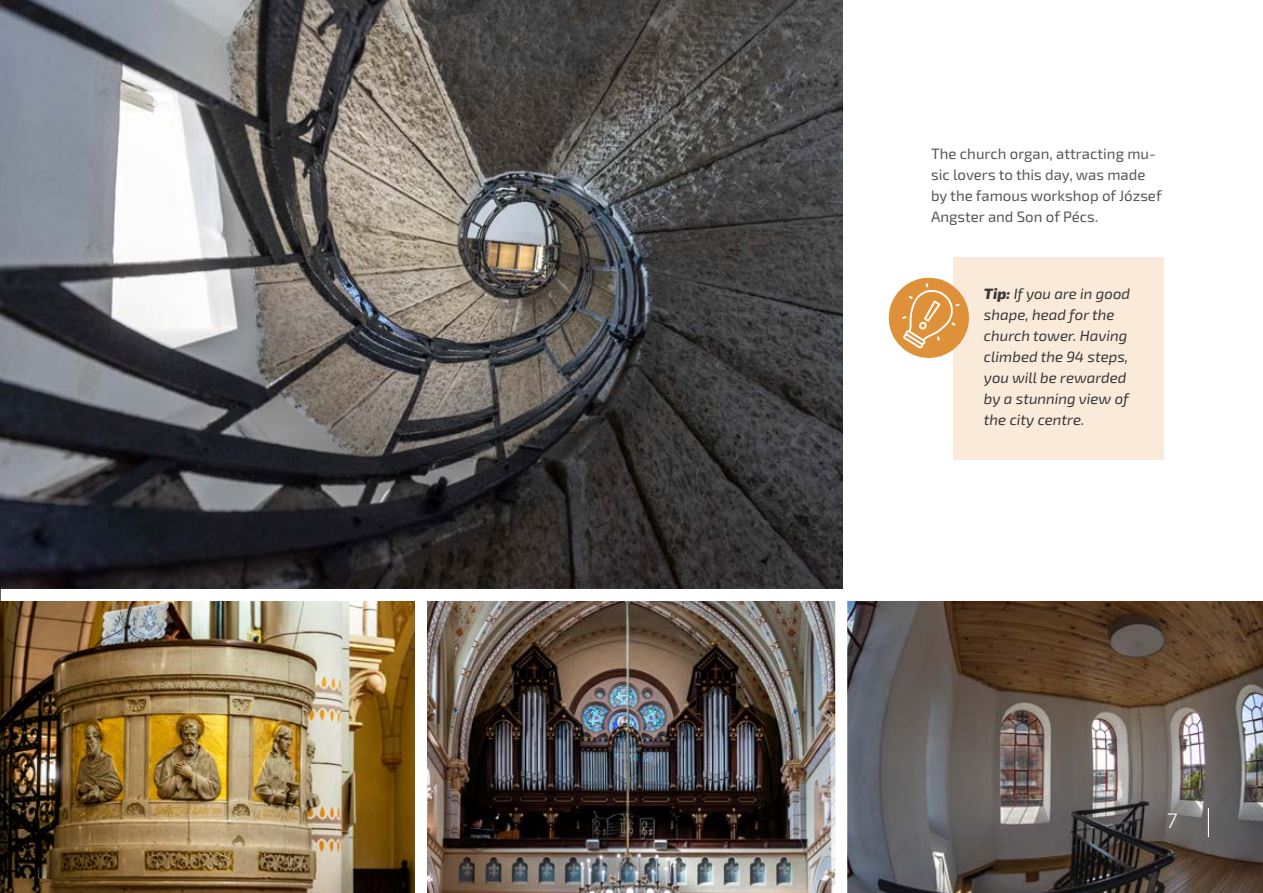
<style>
.page{position:relative;width:1263px;height:893px;background:#fff}
.page>*{position:absolute;margin:0;border:0;box-sizing:border-box;transform-origin:0 0}
.t1{font:italic 300 21px "Exo 2";color:#fff}
.t2{font:italic 15px/21px "Exo 2";color:#383838}
.t3{font:15px/21px "Exo 2";color:#575756}
.s1{font-weight:800}
</style>
<div class="page">
<img style="left:0;top:0;width:843px;height:595px">
<img style="left:847px;top:601px;width:416px;height:292px">
<img style="left:0;top:595px;width:835px;height:298px">
<img style="left:0;top:596px;width:415px;height:297px">
<div style="left:953px;top:257px;width:211px;height:202px;background:#faead9"></div>
<div style="left:415px;top:598px;width:12px;height:295px;background:#fff"></div>
<div style="left:1px;top:589px;width:1262px;height:12px;background:#fff"></div>
<div style="left:889px;top:278px;width:80px;height:80px;background:#df913a;border-radius:50%"></div>
<svg style="left:902px;top:283px;width:57px;height:65px"></svg>
<svg style="left:1208px;top:808px;width:1px;height:29px"></svg>
<p class="t3" style="left:931px;top:144px;width:232px">The church organ, attracting mu&shy;sic lovers to this day, was made by the famous workshop of József<br>Angster and Son of Pécs.</p>
<p class="t2" style="left:984px;top:284px;width:148px"><span class="s1">Tip:</span> If you are in good shape, head for the church tower. Having climbed the 94 steps, you will be rewarded by a stunning view of the city centre.</p>
<h1 class="t1" style="left:1166px;top:808px;width:12px">7</h1>
</div>
